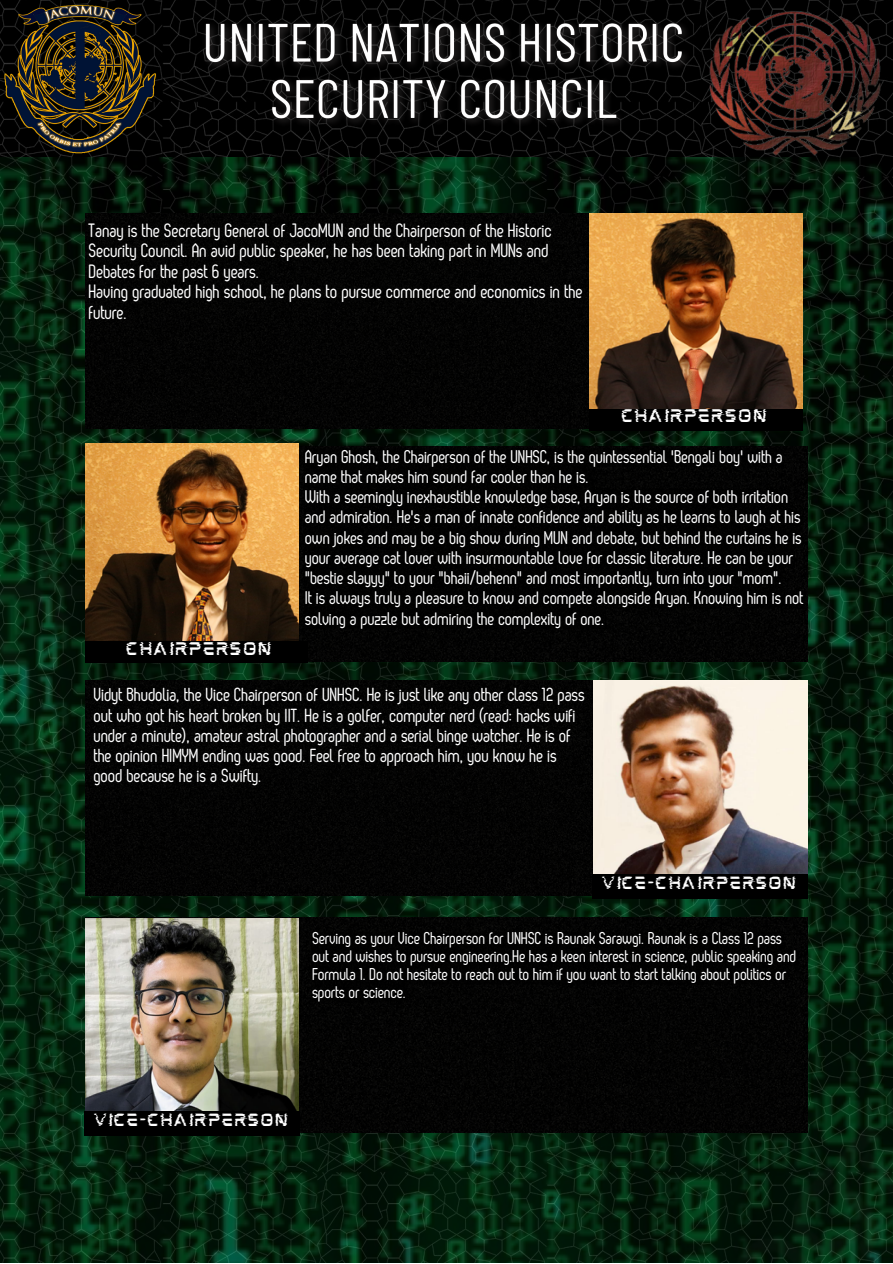
<style>
.page{position:relative;width:893px;height:1264px;background:#fff}
.page>*{position:absolute;margin:0;border:0;box-sizing:border-box;transform-origin:0 0}
.t1{font:19.35px/20.5px "Oval";color:#fff}
.t2{font:18.9px/20.2px "Oval";color:#fff}
.t3{font:18.45px/20.2px "Oval";color:#fff}
.t4{font:17.1px/18px "Oval";color:#fff}
.t5{font:15.45px "mokotoglitchmark II";color:#fff}
.t6{font:15px "mokotoglitchmark II";color:#fff}
</style>
<div class="page">
<img style="left:0;top:157px;width:892px;height:1105px">
<img style="left:0;top:0;width:162px;height:167px">
<div style="left:85px;top:214px;width:504px;height:215px;background:#030303"></div>
<div style="left:85px;top:680px;width:509px;height:215px;background:#030303"></div>
<div style="left:298px;top:446px;width:509px;height:215px;background:#030303"></div>
<div style="left:85px;top:917px;width:722px;height:215px;background:#030303"></div>
<img style="left:589px;top:214px;width:213px;height:194px">
<img style="left:85px;top:444px;width:213px;height:197px">
<img style="left:594px;top:680px;width:213px;height:193px">
<img style="left:85px;top:918px;width:214px;height:193px">
<img style="left:193px;top:0;width:505px;height:171px">
<img style="left:700px;top:0;width:192px;height:177px">
<div style="left:304px;top:448px;width:501px;height:181px;background:#010101"></div>
<div style="left:311px;top:932px;width:487px;height:70px;background:#020201"></div>
<div style="left:589px;top:408px;width:213px;height:22px;background:#000"></div>
<div style="left:85px;top:641px;width:222px;height:22px;background:#000"></div>
<div style="left:592px;top:873px;width:215px;height:25px;background:#000"></div>
<div style="left:84px;top:1111px;width:216px;height:24px;background:#000"></div>
<p class="t1" style="left:89px;top:221px;width:464px">Tanay is the Secretary General of JacoMUN and the Chairperson of the Historic<br>Security Council. An avid public speaker, he has been taking part in MUNs and<br>Debates for the past 6 years.</p>
<p class="t1" style="left:89px;top:282px;width:495px">Having graduated high school, he plans to pursue commerce and economics in the future.</p>
<p class="t5" style="left:622px;top:411px;width:148px">CHAIRPERSON</p>
<p class="t5" style="left:127px;top:643px;width:148px">CHAIRPERSON</p>
<p class="t3" style="left:305px;top:447px;width:479px">Aryan Ghosh, the Chairperson of the UNHSC, is the quintessential 'Bengali boy' with a name that makes him sound far cooler than he is.</p>
<p class="t3" style="left:305px;top:488px;width:498px">With a seemingly inexhaustible knowledge base, Aryan is the source of both irritation and admiration. He's a man of innate confidence and ability as he learns to laugh at his own jokes and may be a big show during MUN and debate, but behind the curtains he is your average cat lover with insurmountable love for classic literature. He can be your "bestie slayyy" to your "bhaii/behenn" and most importantly, turn into your "mom".</p>
<p class="t3" style="left:305px;top:589px;width:500px">It is always truly a pleasure to know and compete alongside Aryan. Knowing him is not solving a puzzle but admiring the complexity of one.</p>
<p class="t2" style="left:94px;top:686px;width:492px">Vidyt Bhudolia, the Vice Chairperson of UNHSC. He is just like any other class 12 pass out who got his heart broken by IIT. He is a golfer, computer nerd (read: hacks wifi under a minute), amateur astral photographer and a serial binge watcher. He is of the opinion HIMYM ending was good. Feel free to approach him, you know he is good because he is a Swifty.</p>
<p class="t6" style="left:602px;top:877px;width:197px">VICE-CHAIRPERSON</p>
<p class="t4" style="left:313px;top:930px;width:485px">Serving as your Vice Chairperson for UNHSC is Raunak Sarawgi. Raunak is a Class 12 pass out and wishes to pursue engineering.He has a keen interest in science, public speaking and Formula 1. Do not hesitate to reach out to him if you want to start talking about politics or sports or science.</p>
<p class="t6" style="left:94px;top:1115px;width:197px">VICE-CHAIRPERSON</p>
</div>
